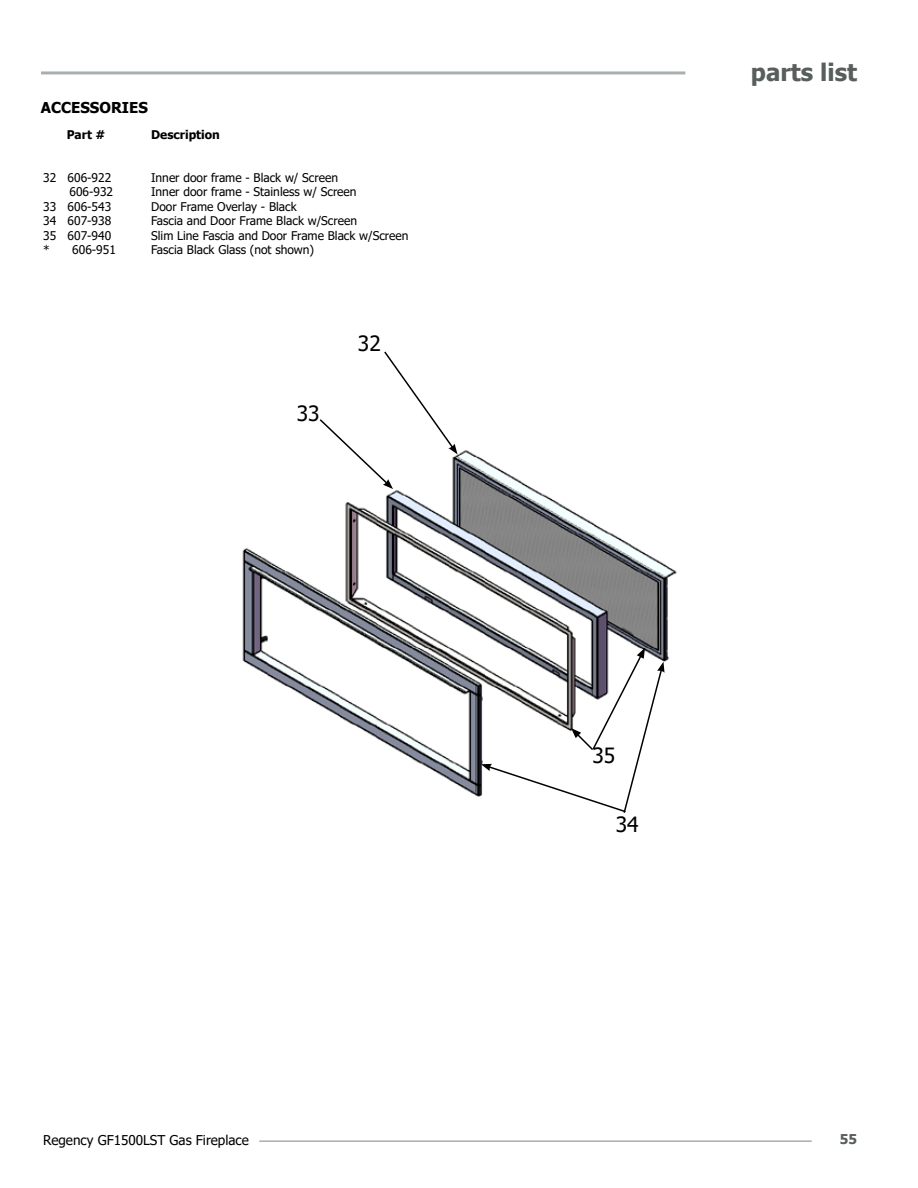
<style>
.page{position:relative;width:918px;height:1188px;background:#fff}
.page>*{position:absolute;margin:0;border:0;box-sizing:border-box;transform-origin:0 0}
.t1{font:700 24px "Tahoma";color:#585e5c}
.t2{font:21px "Tahoma";color:#000}
.t3{font:700 15px "Tahoma";color:#000}
.t4{font:13.5px "Tahoma";color:#000}
.t5{font:700 13.5px "Tahoma";color:#585e5c}
.t6{font:12px "Tahoma";color:#000}
.t7{font:700 12px "Tahoma";color:#000}
</style>
<div class="page">
<hr style="left:259px;top:1140px;width:553px;height:2px;background:#a9afb0">
<hr style="left:41px;top:71px;width:644px;height:3px;background:#a9afb0">
<img style="left:242px;top:450px;width:435px;height:347px">
<svg style="left:318px;top:351px;width:140px;height:138px"></svg>
<svg style="left:481px;top:648px;width:184px;height:165px"></svg>
<p class="t3" style="left:41px;top:97px;width:108px">ACCESSORIES</p>
<p class="t7" style="left:67px;top:126px;width:40px">Part #</p>
<p class="t7" style="left:151px;top:126px;width:70px">Description</p>
<p class="t6" style="left:43px;top:170px;width:70px">32 606-922</p>
<p class="t6" style="left:151px;top:170px;width:188px">Inner door frame - Black w/ Screen</p>
<p class="t6" style="left:69px;top:184px;width:45px">606-932</p>
<p class="t6" style="left:151px;top:184px;width:207px">Inner door frame - Stainless w/ Screen</p>
<p class="t6" style="left:43px;top:198px;width:70px">33 606-543</p>
<p class="t6" style="left:151px;top:198px;width:147px">Door Frame Overlay - Black</p>
<p class="t6" style="left:43px;top:213px;width:70px">34 607-938</p>
<p class="t6" style="left:151px;top:213px;width:207px">Fascia and Door Frame Black w/Screen</p>
<p class="t6" style="left:43px;top:227px;width:70px">35 607-940</p>
<p class="t6" style="left:151px;top:227px;width:259px">Slim Line Fascia and Door Frame Black w/Screen</p>
<p class="t6" style="left:43px;top:242px;width:74px">* 606-951</p>
<p class="t6" style="left:151px;top:242px;width:164px">Fascia Black Glass (not shown)</p>
<h2 class="t2" style="left:297px;top:399px;width:24px">33</h2>
<h2 class="t2" style="left:358px;top:329px;width:24px">32</h2>
<h1 class="t1" style="left:751px;top:55px;width:108px">parts list</h1>
<h2 class="t2" style="left:592px;top:741px;width:24px">35</h2>
<h2 class="t2" style="left:616px;top:811px;width:24px">34</h2>
<p class="t4" style="left:43px;top:1131px;width:207px">Regency GF1500LST Gas Fireplace</p>
<p class="t5" style="left:840px;top:1130px;width:19px">55</p>
</div>
